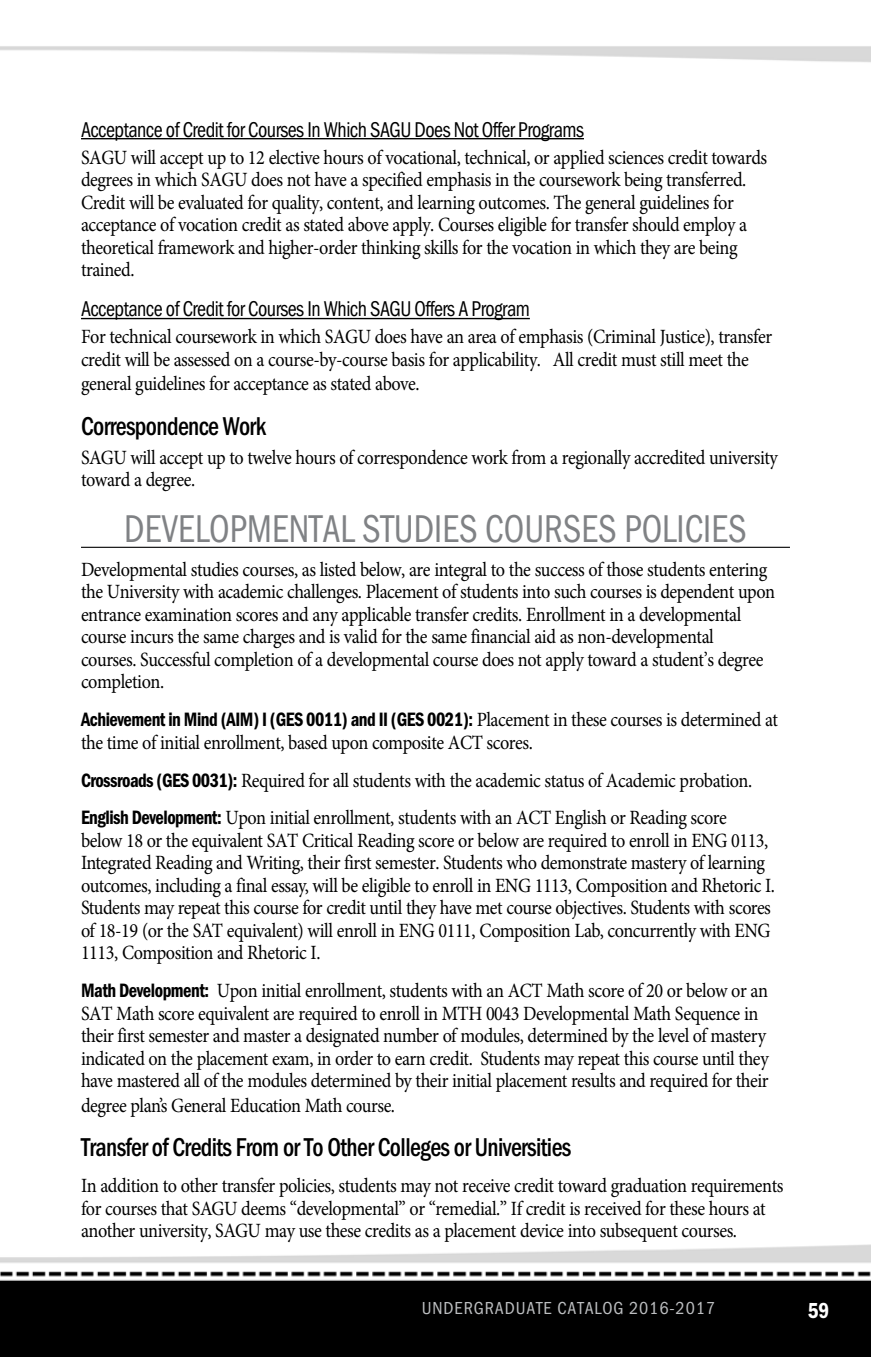
<style>
.page{position:relative;width:871px;height:1357px;background:#fff}
.page>*{position:absolute;margin:0;border:0;box-sizing:border-box;transform-origin:0 0}
.t1{font:40.05px "Franklin Gothic URW Con Boo";color:#808285;scale:.91 1}
.t2{font:500 26.78px "Franklin Gothic URW Con";letter-spacing:-.025em;color:#000;scale:.91 1}
.t3{font:22.5px "Franklin Gothic URW Con Dem";color:#fff;scale:.95 1}
.t4{font:22.28px "Franklin Gothic URW Con Boo";letter-spacing:-.025em;color:#000;scale:.91 1}
.t5{font:20.25px/22.5px "Minion Pro";letter-spacing:-.025em;color:#000;scale:.9 1}
.t6{font:20.03px "Franklin Gothic URW Con Dem";letter-spacing:-.025em;color:#000;scale:.91 1}
.t7{font:18px "Franklin Gothic URW Con Boo";letter-spacing:.05em;color:#bcbec0}
.s1{font-family:"Minion Pro";font-size:20.25px}
.s2{font-family:"Franklin Gothic URW Con Dem";font-size:20.03px}
</style>
<div class="page">
<img style="left:0;top:46px;width:871px;height:1311px">
<hr style="left:81px;top:138px;width:503px;height:1px;background:#000">
<hr style="left:81px;top:318px;width:449px;height:1px;background:#000">
<hr style="left:81px;top:547px;width:709px;height:1px;background:#000">
<p class="t4" style="left:81px;top:115px;width:554px">Acceptance of Credit for Courses In Which SAGU Does Not Offer Programs</p>
<p class="t5" style="left:81px;top:146px;width:764px">SAGU will accept up to 12 elective hours of vocational, technical, or applied sciences credit towards degrees in which SAGU does not have a specified emphasis in the coursework being transferred.<br>Credit will be evaluated for quality, content, and learning outcomes. The general guidelines for acceptance of vocation credit as stated above apply. Courses eligible for transfer should employ a theoretical framework and higher-order thinking skills for the vocation in which they are being trained.</p>
<p class="t4" style="left:81px;top:295px;width:495px">Acceptance of Credit for Courses In Which SAGU Offers A Program</p>
<p class="t5" style="left:81px;top:326px;width:769px">For technical coursework in which SAGU does have an area of emphasis (Criminal Justice), transfer credit will be assessed on a course-by-course basis for applicability. All credit must still meet the</p>
<p class="t5" style="left:81px;top:373px;width:378px">general guidelines for acceptance as stated above.</p>
<h2 class="t2" style="left:81px;top:408px;width:205px">Correspondence Work</h2>
<p class="t5" style="left:81px;top:446px;width:776px">SAGU will accept up to twelve hours of correspondence work from a regionally accredited university toward a degree.</p>
<h1 class="t1" style="left:124px;top:504px;width:685px">DEVELOPMENTAL STUDIES COURSES POLICIES</h1>
<p class="t5" style="left:81px;top:558px;width:773px">Developmental studies courses, as listed below, are integral to the success of those students entering the University with academic challenges. Placement of students into such courses is dependent upon entrance examination scores and any applicable transfer credits. Enrollment in a developmental course incurs the same charges and is valid for the same financial aid as non-developmental<br>courses. Successful completion of a developmental course does not apply toward a student’s degree completion.</p>
<p class="t6" style="left:81px;top:706px;width:767px">Achievement in Mind (AIM) I (GES 0011) and II (GES 0021): <span class="s1">Placement in these courses is determined at</span></p>
<p class="t5" style="left:81px;top:723px;width:747px;line-height:37.8px">the time of initial enrollment, based upon composite ACT scores.<br><span class="s2">Crossroads (GES 0031):</span> Required for all students with the academic status of Academic probation.<br><span class="s2">English Development:</span> Upon initial enrollment, students with an ACT English or Reading score</p>
<p class="t5" style="left:81px;top:829px;width:772px">below 18 or the equivalent SAT Critical Reading score or below are required to enroll in ENG 0113, Integrated Reading and Writing, their first semester. Students who demonstrate mastery of learning outcomes, including a final essay, will be eligible to enroll in ENG 1113, Composition and Rhetoric I.<br>Students may repeat this course for credit until they have met course objectives. Students with scores of 18-19 (or the SAT equivalent) will enroll in ENG 0111, Composition Lab, concurrently with ENG 1113, Composition and Rhetoric I.</p>
<p class="t5" style="left:81px;top:980px;width:765px"><span class="s2">Math Development:</span> Upon initial enrollment, students with an ACT Math score of 20 or below or an SAT Math score equivalent are required to enroll in MTH 0043 Developmental Math Sequence in their first semester and master a designated number of modules, determined by the level of mastery indicated on the placement exam, in order to earn credit. Students may repeat this course until they have mastered all of the modules determined by their initial placement results and required for their</p>
<p class="t5" style="left:81px;top:1094px;width:350px">degree plan’s General Education Math course.</p>
<h2 class="t2" style="left:81px;top:1130px;width:540px">Transfer of Credits From or To Other Colleges or Universities</h2>
<p class="t5" style="left:81px;top:1175px;width:782px">In addition to other transfer policies, students may not receive credit toward graduation requirements for courses that SAGU deems “developmental” or “remedial.” If credit is received for these hours at another university, SAGU may use these credits as a placement device into subsequent courses.</p>
<p class="t7" style="left:422px;top:1296px;width:295px">UNDERGRADUATE CATALOG 2016-2017</p>
<p class="t3" style="left:807px;top:1295px;width:24px">59</p>
</div>
